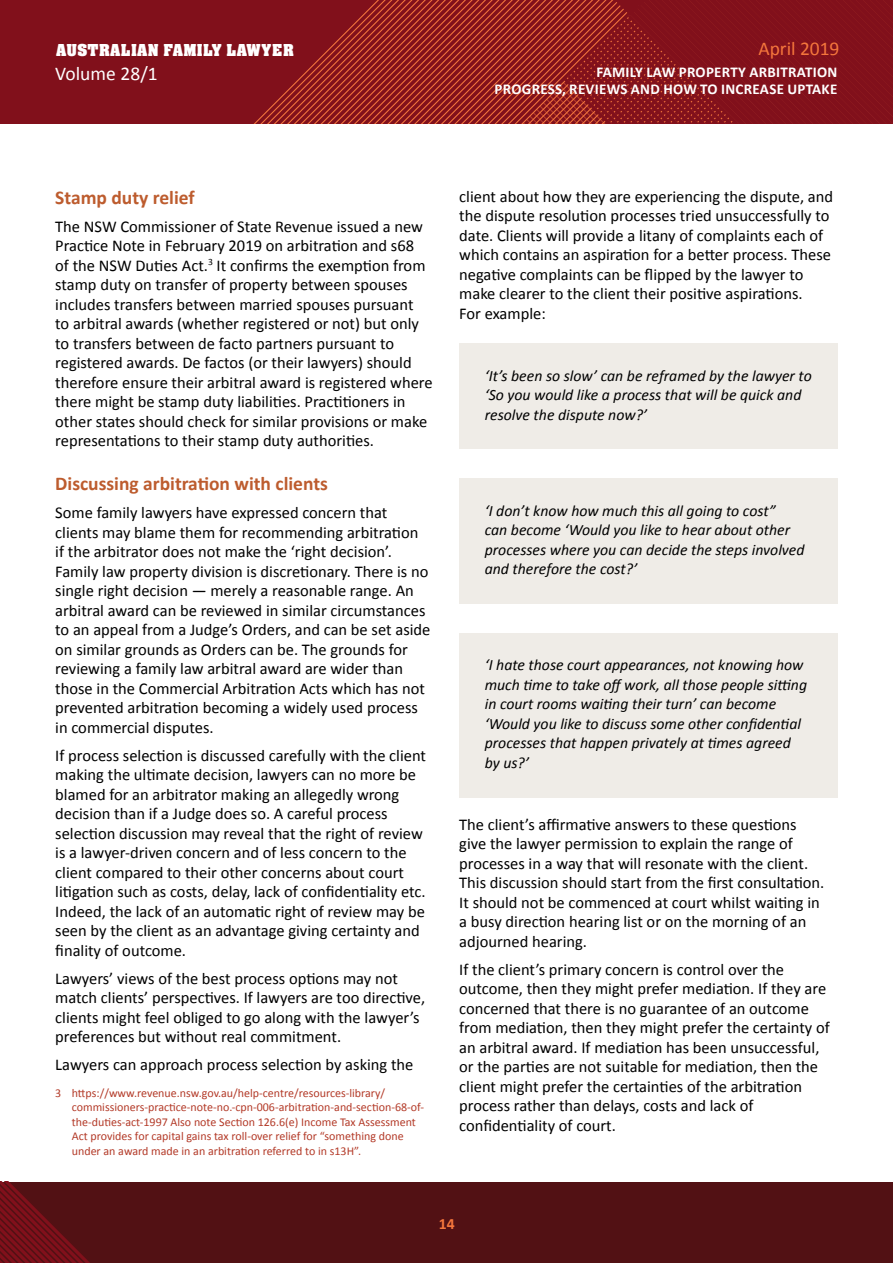
<style>
.page{position:relative;width:893px;height:1263px;background:#fff}
.page>*{position:absolute;margin:0;border:0;box-sizing:border-box;transform-origin:0 0}
.t1{font:700 19.5px "Calibri";color:#bd5c2e}
.t2{font:19.5px "Calibri";color:#fff}
.t3{font:19.5px "Calibri";color:#f4763c}
.t4{font:18px "Aachen Bold Plain";letter-spacing:.02em;color:#fff}
.t5{font:16.5px/19.5px "Calibri";color:#000}
.t6{font:italic 15.75px/19.5px "Calibri";color:#000}
.t7{font:700 15.75px "Calibri";color:#f4763c}
.t8{font:700 15px/16.8px "Calibri";letter-spacing:.02em;color:#fff;text-align:right}
.t9{font:12px/14.4px "Calibri";color:#b33a28}
</style>
<div class="page">
<div style="left:0;top:0;width:893px;height:124px;background:#81101b"></div>
<svg style="left:254px;top:0;width:639px;height:124px"></svg>
<div style="left:0;top:1182px;width:893px;height:81px;background:#521114"></div>
<svg style="left:0;top:1182px;width:90px;height:81px"></svg>
<div style="left:459px;top:343px;width:379px;height:106px;background:#efece7"></div>
<div style="left:459px;top:478px;width:379px;height:126px;background:#efece7"></div>
<div style="left:459px;top:633px;width:379px;height:164px;background:#efece7"></div>
<p class="t4" style="left:56px;top:39px;width:240px">AUSTRALIAN FAMILY LAWYER</p>
<p class="t2" style="left:55px;top:62px;width:104px">Volume 28/1</p>
<p class="t3" style="left:758px;top:36px;width:82px">April 2019</p>
<p class="t8" style="left:495px;top:63px;width:344px">FAMILY LAW PROPERTY ARBITRATION<br>PROGRESS, REVIEWS AND HOW TO INCREASE UPTAKE</p>
<p class="t1" style="left:55px;top:185px;width:141px">Stamp duty relief</p>
<p class="t5" style="left:55px;top:216px;width:379px">The NSW Commissioner of State Revenue issued a new Practice Note in February 2019 on arbitration and s68<br>of the NSW Duties Act.<sup>3</sup> It confirms the exemption from stamp duty on transfer of property between spouses includes transfers between married spouses pursuant<br>to arbitral awards (whether registered or not) but only to transfers between de facto partners pursuant to registered awards. De factos (or their lawyers) should therefore ensure their arbitral award is registered where there might be stamp duty liabilities. Practitioners in other states should check for similar provisions or make representations to their stamp duty authorities.</p>
<p class="t1" style="left:55px;top:472px;width:274px">Discussing arbitration with clients</p>
<p class="t5" style="left:55px;top:502px;width:377px">Some family lawyers have expressed concern that clients may blame them for recommending arbitration if the arbitrator does not make the ‘right decision’.<br>Family law property division is discretionary. There is no single right decision — merely a reasonable range. An arbitral award can be reviewed in similar circumstances to an appeal from a Judge’s Orders, and can be set aside on similar grounds as Orders can be. The grounds for reviewing a family law arbitral award are wider than those in the Commercial Arbitration Acts which has not prevented arbitration becoming a widely used process in commercial disputes.</p>
<p class="t5" style="left:55px;top:745px;width:372px">If process selection is discussed carefully with the client making the ultimate decision, lawyers can no more be blamed for an arbitrator making an allegedly wrong decision than if a Judge does so. A careful process selection discussion may reveal that the right of review is a lawyer-driven concern and of less concern to the client compared to their other concerns about court litigation such as costs, delay, lack of confidentiality etc.<br>Indeed, the lack of an automatic right of review may be seen by the client as an advantage giving certainty and finality of outcome.</p>
<p class="t5" style="left:55px;top:968px;width:371px">Lawyers’ views of the best process options may not match clients’ perspectives. If lawyers are too directive, clients might feel obliged to go along with the lawyer’s preferences but without real commitment.</p>
<p class="t5" style="left:55px;top:1054px;width:360px">Lawyers can approach process selection by asking the</p>
<p class="t9" style="left:72px;top:1085px;width:354px;text-indent:-16px">3 https://www.revenue.nsw.gov.au/help-centre/resources-library/ commissioners-practice-note-no.-cpn-006-arbitration-and-section-68-of&shy;the-duties-act-1997 Also note Section 126.6(e) Income Tax Assessment Act provides for capital gains tax roll-over relief for “something done under an award made in an arbitration referred to in s13H”.</p>
<p class="t5" style="left:459px;top:186px;width:375px">client about how they are experiencing the dispute, and the dispute resolution processes tried unsuccessfully to date. Clients will provide a litany of complaints each of which contains an aspiration for a better process. These negative complaints can be flipped by the lawyer to make clearer to the client their positive aspirations.<br>For example:</p>
<p class="t6" style="left:485px;top:365px;width:328px">‘It’s been so slow’ can be reframed by the lawyer to ‘So you would like a process that will be quick and resolve the dispute now?’</p>
<p class="t6" style="left:485px;top:500px;width:321px">‘I don’t know how much this all going to cost”<br>can become ‘Would you like to hear about other processes where you can decide the steps involved and therefore the cost?’</p>
<p class="t6" style="left:485px;top:654px;width:324px">‘I hate those court appearances, not knowing how much time to take off work, all those people sitting in court rooms waiting their turn’ can become ‘Would you like to discuss some other confidential processes that happen privately at times agreed by us?’</p>
<p class="t5" style="left:459px;top:814px;width:367px">The client’s affirmative answers to these questions give the lawyer permission to explain the range of processes in a way that will resonate with the client.<br>This discussion should start from the first consultation.<br>It should not be commenced at court whilst waiting in a busy direction hearing list or on the morning of an adjourned hearing.</p>
<p class="t5" style="left:459px;top:959px;width:372px">If the client’s primary concern is control over the outcome, then they might prefer mediation. If they are concerned that there is no guarantee of an outcome from mediation, then they might prefer the certainty of an arbitral award. If mediation has been unsuccessful, or the parties are not suitable for mediation, then the client might prefer the certainties of the arbitration process rather than delays, costs and lack of confidentiality of court.</p>
<p class="t7" style="left:439px;top:1214px;width:17px">14</p>
</div>
